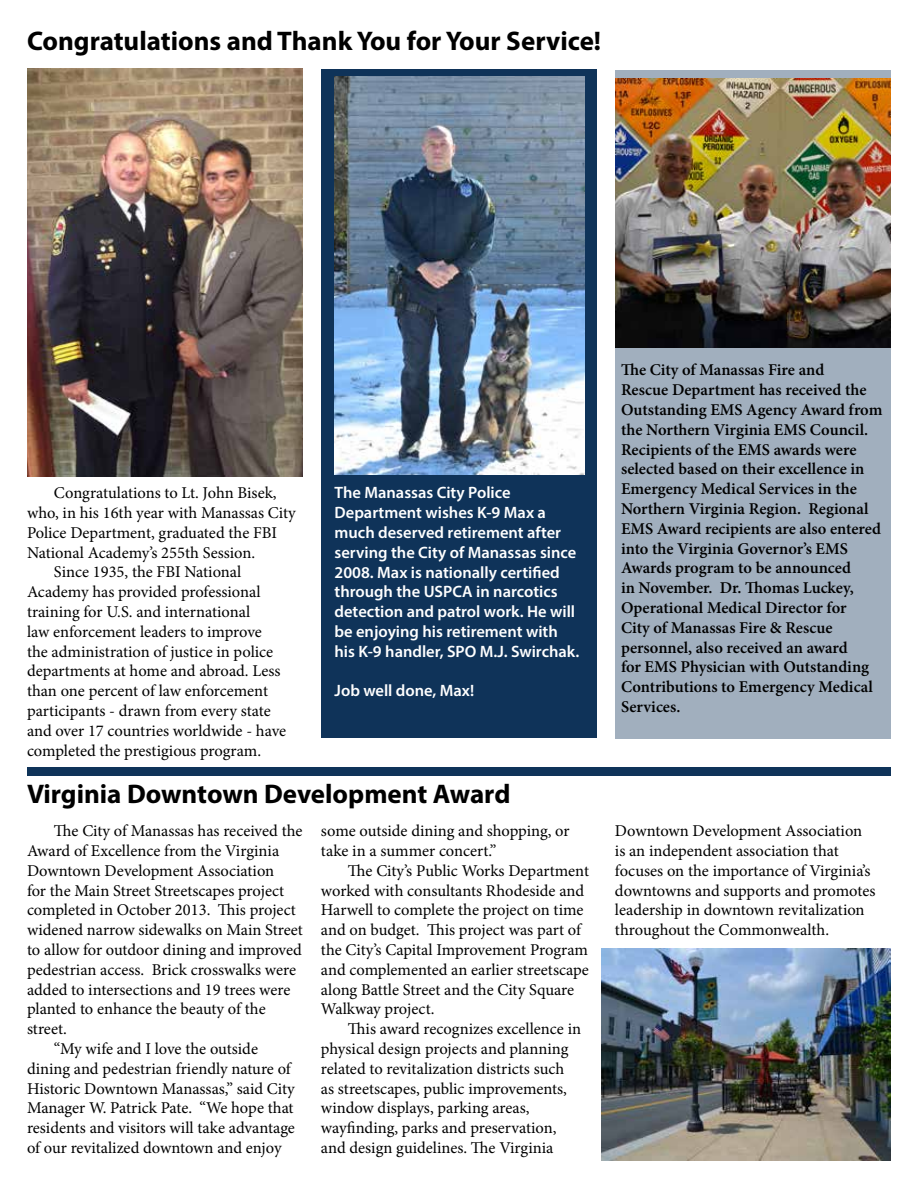
<style>
.page{position:relative;width:918px;height:1188px;background:#fff}
.page>*{position:absolute;margin:0;border:0;box-sizing:border-box;transform-origin:0 0}
.t1{font:700 27px "Myriad Pro";color:#000}
.t2{font:16.5px/19.8px "Minion Pro";color:#000}
.t3{font:600 16.5px/19.8px "Minion Pro";color:#000}
.t4{font:600 16.5px/19.8px "Myriad Pro";color:#fff}
</style>
<div class="page">
<div style="left:615px;top:70px;width:276px;height:669px;background:#a1afbe"></div>
<div style="left:321px;top:69px;width:276px;height:669px;background:#0f3359"></div>
<div style="left:27px;top:767px;width:864px;height:8px;background:#0f3359"></div>
<img style="left:335px;top:77px;width:249px;height:398px">
<img style="left:27px;top:68px;width:276px;height:408px">
<img style="left:615px;top:79px;width:276px;height:268px">
<img style="left:602px;top:949px;width:289px;height:212px">
<h1 class="t1" style="left:27px;top:24px;width:576px">Congratulations and Thank You for Your Service!</h1>
<p class="t2" style="left:54px;top:483px;width:224px">Congratulations to Lt. John Bisek,</p>
<p class="t2" style="left:27px;top:503px;width:270px">who, in his 16th year with Manassas City</p>
<p class="t2" style="left:27px;top:523px;width:252px">Police Department, graduated the FBI</p>
<p class="t2" style="left:27px;top:543px;width:230px">National Academy’s 255th Session.</p>
<p class="t2" style="left:54px;top:562px;width:189px">Since 1935, the FBI National</p>
<p class="t2" style="left:27px;top:582px;width:235px">Academy has provided professional</p>
<p class="t2" style="left:27px;top:602px;width:225px">training for U.S. and international</p>
<p class="t2" style="left:27px;top:622px;width:236px">law enforcement leaders to improve</p>
<p class="t2" style="left:27px;top:642px;width:248px">the administration of justice in police</p>
<p class="t2" style="left:27px;top:661px;width:255px">departments at home and abroad. Less</p>
<p class="t2" style="left:27px;top:681px;width:243px">than one percent of law enforcement</p>
<p class="t2" style="left:27px;top:701px;width:245px">participants - drawn from every state</p>
<p class="t2" style="left:27px;top:721px;width:261px">and over 17 countries worldwide - have</p>
<p class="t2" style="left:27px;top:741px;width:236px">completed the prestigious program.</p>
<p class="t4" style="left:335px;top:483px;width:246px">The Manassas City Police<br>Department wishes K-9 Max a much deserved retirement after serving the City of Manassas since<br>2008. Max is nationally certified through the USPCA in narcotics detection and patrol work. He will be enjoying his retirement with his K-9 handler, SPO M.J. Swirchak.</p>
<p class="t4" style="left:335px;top:681px;width:141px">Job well done, Max!</p>
<h1 class="t1" style="left:27px;top:777px;width:485px">Virginia Downtown Development Award</h1>
<p class="t2" style="left:54px;top:821px;width:250px">The City of Manassas has received the</p>
<p class="t2" style="left:27px;top:841px;width:254px">Award of Excellence from the Virginia</p>
<p class="t2" style="left:27px;top:861px;width:249px">Downtown Development Association</p>
<p class="t2" style="left:27px;top:881px;width:259px">for the Main Street Streetscapes project</p>
<p class="t2" style="left:27px;top:900px;width:270px">completed in October 2013. This project</p>
<p class="t2" style="left:27px;top:920px;width:277px">widened narrow sidewalks on Main Street</p>
<p class="t2" style="left:27px;top:940px;width:276px">to allow for outdoor dining and improved</p>
<p class="t2" style="left:27px;top:960px;width:271px">pedestrian access. Brick crosswalks were</p>
<p class="t2" style="left:27px;top:980px;width:265px">added to intersections and 19 trees were</p>
<p class="t2" style="left:27px;top:999px;width:240px">planted to enhance the beauty of the</p>
<p class="t2" style="left:27px;top:1019px;width:41px">street.</p>
<p class="t2" style="left:54px;top:1039px;width:206px">“My wife and I love the outside</p>
<p class="t2" style="left:27px;top:1059px;width:265px">dining and pedestrian friendly nature of</p>
<p class="t2" style="left:27px;top:1079px;width:269px">Historic Downtown Manassas,” said City</p>
<p class="t2" style="left:27px;top:1098px;width:268px">Manager W. Patrick Pate. “We hope that</p>
<p class="t2" style="left:27px;top:1118px;width:269px">residents and visitors will take advantage</p>
<p class="t2" style="left:27px;top:1138px;width:256px">of our revitalized downtown and enjoy</p>
<p class="t2" style="left:321px;top:821px;width:250px">some outside dining and shopping, or take in a summer concert.”</p>
<p class="t2" style="left:321px;top:861px;width:270px;text-indent:27px">The City’s Public Works Department worked with consultants Rhodeside and Harwell to complete the project on time and on budget. This project was part of the City’s Capital Improvement Program and complemented an earlier streetscape along Battle Street and the City Square Walkway project.</p>
<p class="t2" style="left:321px;top:1019px;width:262px;text-indent:27px">This award recognizes excellence in physical design projects and planning related to revitalization districts such as streetscapes, public improvements, window displays, parking areas, wayfinding, parks and preservation, and design guidelines. The Virginia</p>
<p class="t3" style="left:621px;top:360px;width:263px">The City of Manassas Fire and<br>Rescue Department has received the<br>Outstanding EMS Agency Award from the Northern Virginia EMS Council.<br>Recipients of the EMS awards were selected based on their excellence in<br>Emergency Medical Services in the<br>Northern Virginia Region. Regional<br>EMS Award recipients are also entered into the Virginia Governor’s EMS<br>Awards program to be announced<br>in November. Dr. Thomas Luckey,<br>Operational Medical Director for<br>City of Manassas Fire &amp; Rescue personnel, also received an award<br>for EMS Physician with Outstanding<br>Contributions to Emergency Medical<br>Services.</p>
<p class="t2" style="left:615px;top:821px;width:262px">Downtown Development Association is an independent association that focuses on the importance of Virginia’s downtowns and supports and promotes leadership in downtown revitalization throughout the Commonwealth.</p>
</div>
